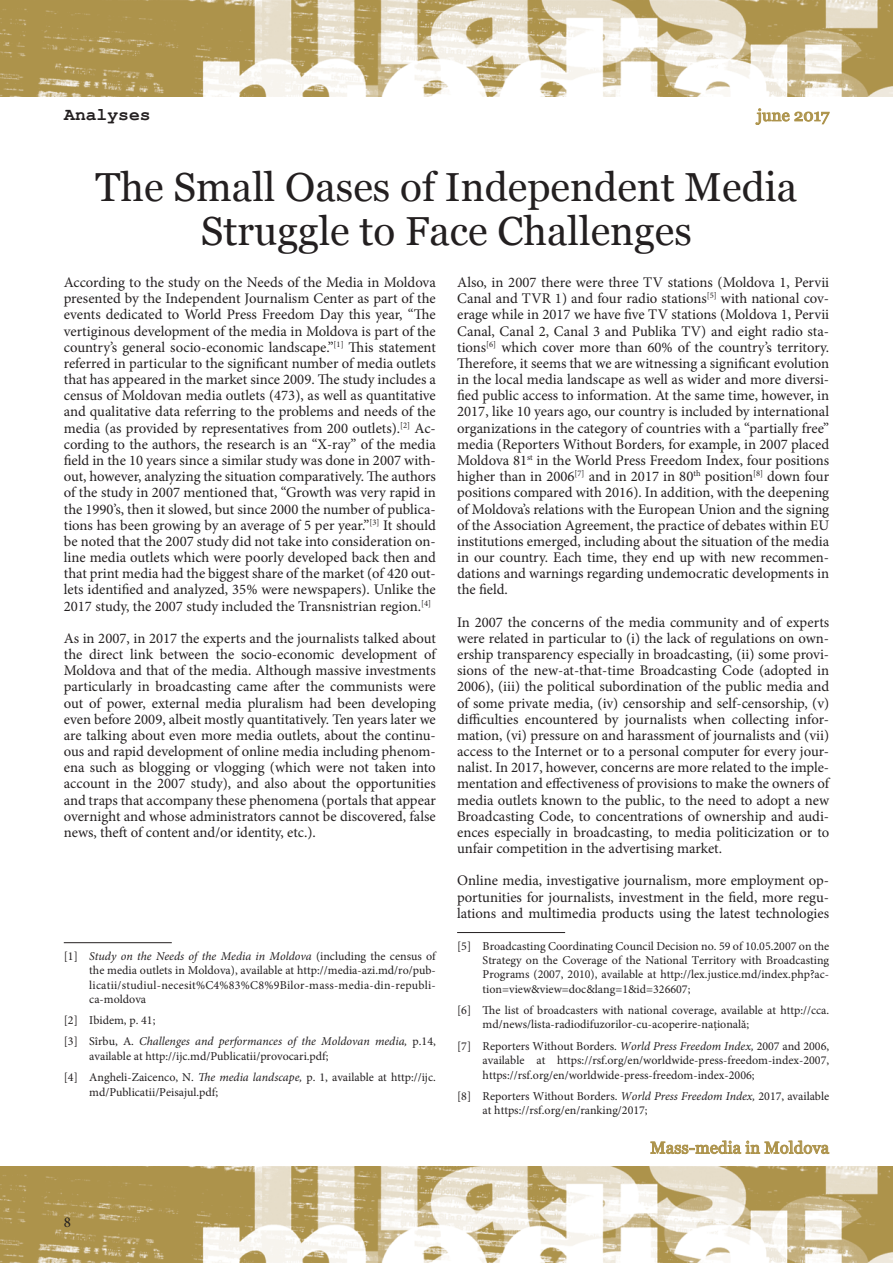
<style>
.page{position:relative;width:893px;height:1263px;background:#fff}
.page>*{position:absolute;margin:0;border:0;box-sizing:border-box;transform-origin:0 0}
.t1{font:40.5px/44.5px "Georgia";color:#231f20;text-align:center}
.t2{font:700 18px "Courier New";color:#231f20}
.t3{font:16.5px "Georgia";letter-spacing:.01em;color:#ad934b}
.t4{font:15px "Minion Pro";color:#231f20}
.t5{font:14.7px/16.2px "Minion Pro";color:#231f20;text-align:justify}
.t6{font:12px/14.4px "Minion Pro";color:#231f20;text-align:justify}
.t7{font:italic 12px/21.3px "Minion Pro";color:#231f20}
.s1{font-style:italic}
.s2{font-style:normal}
</style>
<div class="page">
<img style="left:0;top:1166px;width:893px;height:97px">
<img style="left:0;top:0;width:893px;height:96px">
<svg style="left:755px;top:108px;width:75px;height:17px"></svg>
<svg style="left:650px;top:1140px;width:180px;height:14px"></svg>
<hr style="left:64px;top:942px;width:108px;height:1px;background:#231f20">
<hr style="left:457px;top:932px;width:108px;height:1px;background:#231f20">
<p class="t2" style="left:64px;top:103px;width:88px">Analyses</p>
<p class="t3" style="left:757px;top:105px;width:74px">june 2017</p>
<h1 class="t1" style="left:96px;top:165px;width:703px">The Small Oases of Independent Media<br>Struggle to Face Challenges</h1>
<p class="t5" style="left:64px;top:274px;width:374px">According to the study on the Needs of the Media in Moldova presented by the Independent Journalism Center as part of the events dedicated to World Press Freedom Day this year, “The vertiginous development of the media in Moldova is part of the country’s general socio-economic landscape.”<sup>[1]</sup> This statement referred in particular to the significant number of media outlets that has appeared in the market since 2009. The study includes a census of Moldovan media outlets (473), as well as quantitative and qualitative data referring to the problems and needs of the media (as provided by representatives from 200 outlets).<sup>[2]</sup> Ac&shy;cording to the authors, the research is an “X-ray” of the media field in the 10 years since a similar study was done in 2007 with&shy;out, however, analyzing the situation comparatively. The authors of the study in 2007 mentioned that, “Growth was very rapid in the 1990’s, then it slowed, but since 2000 the number of publica&shy;tions has been growing by an average of 5 per year.”<sup>[3]</sup> It should be noted that the 2007 study did not take into consideration on&shy;line media outlets which were poorly developed back then and that print media had the biggest share of the market (of 420 out&shy;lets identified and analyzed, 35% were newspapers). Unlike the 2017 study, the 2007 study included the Transnistrian region.<sup>[4]</sup></p>
<p class="t5" style="left:64px;top:630px;width:374px">As in 2007, in 2017 the experts and the journalists talked about the direct link between the socio-economic development of Moldova and that of the media. Although massive investments particularly in broadcasting came after the communists were out of power, external media pluralism had been developing even before 2009, albeit mostly quantitatively. Ten years later we are talking about even more media outlets, about the continu&shy;ous and rapid development of online media including phenom&shy;ena such as blogging or vlogging (which were not taken into account in the 2007 study), and also about the opportunities and traps that accompany these phenomena (portals that appear overnight and whose administrators cannot be discovered, false news, theft of content and/or identity, etc.).</p>
<p class="t6" style="left:89px;top:949px;width:348px;text-indent:-26px">[1] <span class="s1">Study on the Needs of the Media in Moldova</span> (including the census of the media outlets in Moldova), available at http://media-azi.md/ro/pub&shy;licatii/studiul-necesit%C4%83%C8%9Bilor-mass-media-din-republi&shy;ca-moldova</p>
<p class="t7" style="left:64px;top:1010px;width:374px"><span class="s2">[2] Ibidem, p. 41;<br>[3] Sîrbu, A.</span> Challenges and performances of the Moldovan media, <span class="s2">p.14,</span></p>
<p class="t6" style="left:64px;top:1045px;width:374px;line-height:21.3px;text-indent:26px">available at http://ijc.md/Publicatii/provocari.pdf;<br>[4] Angheli-Zaicenco, N. <span class="s1">The media landscape,</span> p. 1, available at http://ijc.</p>
<p class="t6" style="left:89px;top:1084px;width:130px">md/Publicatii/Peisajul.pdf;</p>
<p class="t5" style="left:457px;top:274px;width:374px">Also, in 2007 there were three TV stations (Moldova 1, Pervii<br>Canal and TVR</p>
<p class="t5" style="left:457px;top:291px;width:374px;text-align:left;text-indent:98px">1) and four radio stations<sup>[5]</sup> with national cov&shy;erage while in 2017 we have five TV stations (Moldova 1, Pervii Canal, Canal 2, Canal 3 and Publika TV) and eight radio sta&shy;tions<sup>[6]</sup> which cover more than 60% of the country’s territory.<br>Therefore, it seems that we are witnessing a significant evolution in the local media landscape as well as wider and more diversi&shy;fied public access to information. At the same time, however, in 2017, like 10 years ago, our country is included by international organizations in the category of countries with a “partially free” media (Reporters Without Borders<span class="s1">,</span> for example, in 2007 placed Moldova 81<sup>st</sup> in the World Press Freedom Index, four positions higher than in 2006<sup>[7]</sup> and in 2017 in 80<sup>th</sup> position<sup>[8]</sup> down four positions compared with 2016). In addition, with the deepening of Moldova’s relations with the European Union and the signing of the Association Agreement, the practice of debates within EU institutions emerged, including about the situation of the media in our country. Each time, they end up with new recommen&shy;dations and warnings regarding undemocratic developments in the field.</p>
<p class="t5" style="left:457px;top:614px;width:374px">In 2007 the concerns of the media community and of experts were related in particular to (i) the lack of regulations on own&shy;ership transparency especially in broadcasting, (ii) some provi&shy;sions of the new-at-that-time Broadcasting Code (adopted in 2006), (iii) the political subordination of the public media and of some private media, (iv) censorship and self-censorship, (v) difficulties encountered by journalists when collecting infor&shy;mation, (vi) pressure on and harassment of journalists and (vii) access to the Internet or to a personal computer for every jour&shy;nalist. In 2017, however, concerns are more related to the imple&shy;mentation and effectiveness of provisions to make the owners of media outlets known to the public, to the need to adopt a new Broadcasting Code, to concentrations of ownership and audi&shy;ences especially in broadcasting, to media politicization or to unfair competition in the advertising market.</p>
<p class="t5" style="left:457px;top:873px;width:374px">Online media, investigative journalism, more employment op&shy;portunities for journalists, investment in the field, more regu&shy;lations and multimedia products using the latest technologies</p>
<p class="t6" style="left:483px;top:938px;width:348px;text-indent:-26px">[5] Broadcasting Coordinating Council Decision no. 59 of 10.05.2007 on the Strategy on the Coverage of the National Territory with Broadcasting Programs (2007, 2010), available at http://lex.justice.md/index.php?ac&shy;tion=view&amp;view=doc&amp;lang=1&amp;id=326607;</p>
<p class="t6" style="left:483px;top:1003px;width:348px;text-indent:-26px">[6] The list of broadcasters with national coverage, available at http://cca. md/news/lista-radiodifuzorilor-cu-acoperire-națională;</p>
<p class="t6" style="left:483px;top:1039px;width:348px;text-indent:-26px">[7] Reporters Without Borders. <span class="s1">World Press Freedom Index,</span> 2007 and 2006, available at https://rsf.org/en/worldwide-press-freedom-index-2007, https://rsf.org/en/worldwide-press-freedom-index-2006;</p>
<p class="t6" style="left:483px;top:1089px;width:348px;text-indent:-26px">[8] Reporters Without Borders. <span class="s1">World Press Freedom Index,</span> 2017, available at https://rsf.org/en/ranking/2017;</p>
<p class="t3" style="left:650px;top:1138px;width:180px">Mass-media in Moldova</p>
<p class="t4" style="left:64px;top:1212px;width:9px">8</p>
</div>
